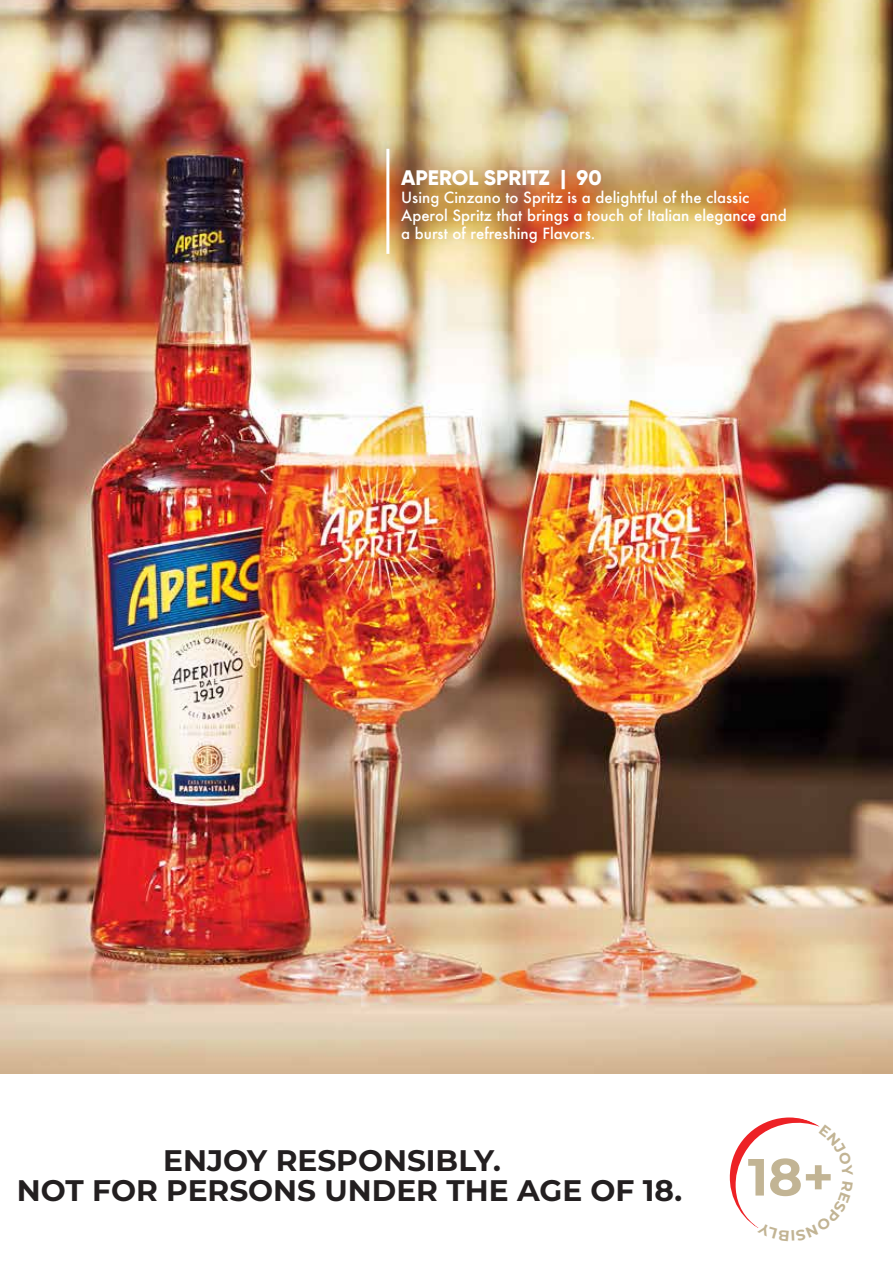
<style>
.page{position:relative;width:893px;height:1263px;background:#fff}
.page>*{position:absolute;margin:0;border:0;box-sizing:border-box;transform-origin:0 0}
.t1{font:700 29.7px "Montserrat";color:#231f20}
.t2{font:800 21px "Gilroy";color:#fff}
.t3{font:500 15px/18px "Futura";color:#fff}
</style>
<div class="page">
<img style="left:0;top:0;width:893px;height:1074px">
<hr style="left:386px;top:149px;width:3px;height:105px;background:#fff">
<svg style="left:729px;top:1117px;width:102px;height:111px"></svg>
<h2 class="t2" style="left:401px;top:164px;width:202px">APEROL SPRITZ | 90</h2>
<p class="t3" style="left:401px;top:188px;width:387px">Using Cinzano to Spritz is a delightful of the classic<br>Aperol Spritz that brings a touch of Italian elegance and a burst of refreshing Flavors.</p>
<h1 class="t1" style="left:163px;top:1139px;width:339px">ENJOY RESPONSIBLY.</h1>
<h1 class="t1" style="left:17px;top:1169px;width:667px">NOT FOR PERSONS UNDER THE AGE OF 18.</h1>
</div>
